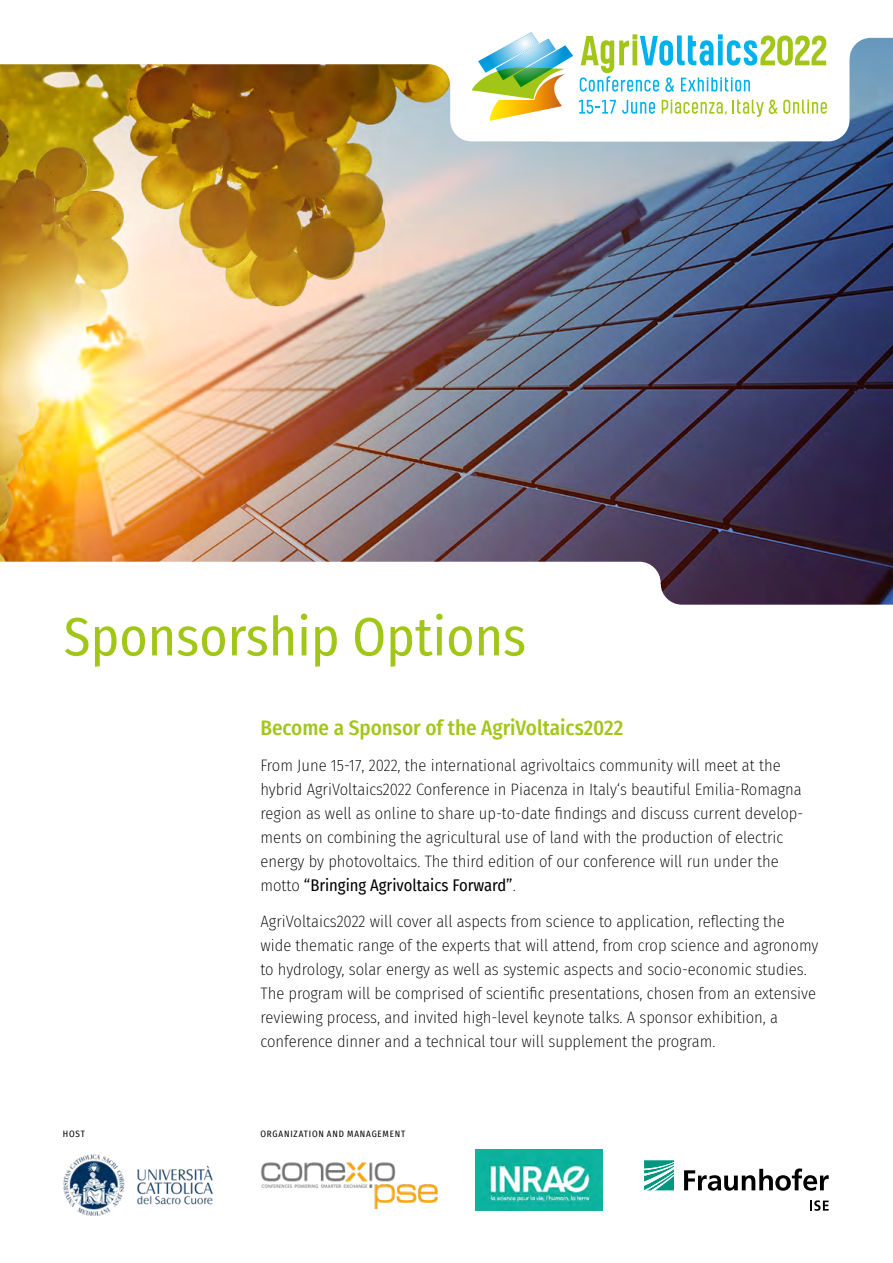
<style>
.page{position:relative;width:893px;height:1263px;background:#fff}
.page>*{position:absolute;margin:0;border:0;box-sizing:border-box;transform-origin:0 0}
.t1{font:54px "Fira Sans Condensed";color:#a2c617}
.t2{font:500 21px "Fira Sans Condensed";color:#a2c617}
.t3{font:200 16.5px/24px "Fira Sans Condensed";color:#000}
.t4{font:9px "Fira Sans Condensed";letter-spacing:.085em;color:#000}
.s1{font-weight:400}
</style>
<div class="page">
<img style="left:0;top:85px;width:893px;height:499px">
<svg style="left:450px;top:85px;width:22px;height:56px"></svg>
<svg style="left:0;top:562px;width:661px;height:22px"></svg>
<svg style="left:0;top:64px;width:450px;height:21px;background:#8d6316"></svg>
<svg style="left:660px;top:584px;width:233px;height:21px;background:#3e2a44"></svg>
<svg style="left:472px;top:32px;width:421px;height:109px"></svg>
<img style="left:261px;top:1162px;width:177px;height:48px">
<img style="left:475px;top:1149px;width:128px;height:62px">
<svg style="left:644px;top:1160px;width:30px;height:30px"></svg>
<svg style="left:684px;top:1168px;width:145px;height:23px"></svg>
<svg style="left:810px;top:1200px;width:19px;height:11px"></svg>
<img style="left:63px;top:1154px;width:150px;height:62px">
<p class="t1" style="left:64px;top:596px;width:464px">Sponsorship Options</p>
<p class="t2" style="left:260px;top:711px;width:364px">Become a Sponsor of the AgriVoltaics2022</p>
<p class="t3" style="left:260px;top:753px;width:544px">From June 15-17, 2022, the international agrivoltaics community will meet at the hybrid AgriVoltaics2022 Conference in Piacenza in Italy‘s beautiful Emilia-Romagna region as well as online to share up-to-date findings and discuss current develop&shy;ments on combining the agricultural use of land with the production of electric energy by photovoltaics. The third edition of our conference will run under the motto <span class="s1">“Bringing Agrivoltaics Forward”</span>.</p>
<p class="t3" style="left:260px;top:909px;width:559px">AgriVoltaics2022 will cover all aspects from science to application, reflecting the wide thematic range of the experts that will attend, from crop science and agronomy to hydrology, solar energy as well as systemic aspects and socio-economic studies.<br>The program will be comprised of scientific presentations, chosen from an extensive reviewing process, and invited high-level keynote talks. A sponsor exhibition, a conference dinner and a technical tour will supplement the program.</p>
<p class="t4" style="left:63px;top:1127px;width:24px">HOST</p>
<p class="t4" style="left:260px;top:1127px;width:146px">ORGANIZATION AND MANAGEMENT</p>
</div>
